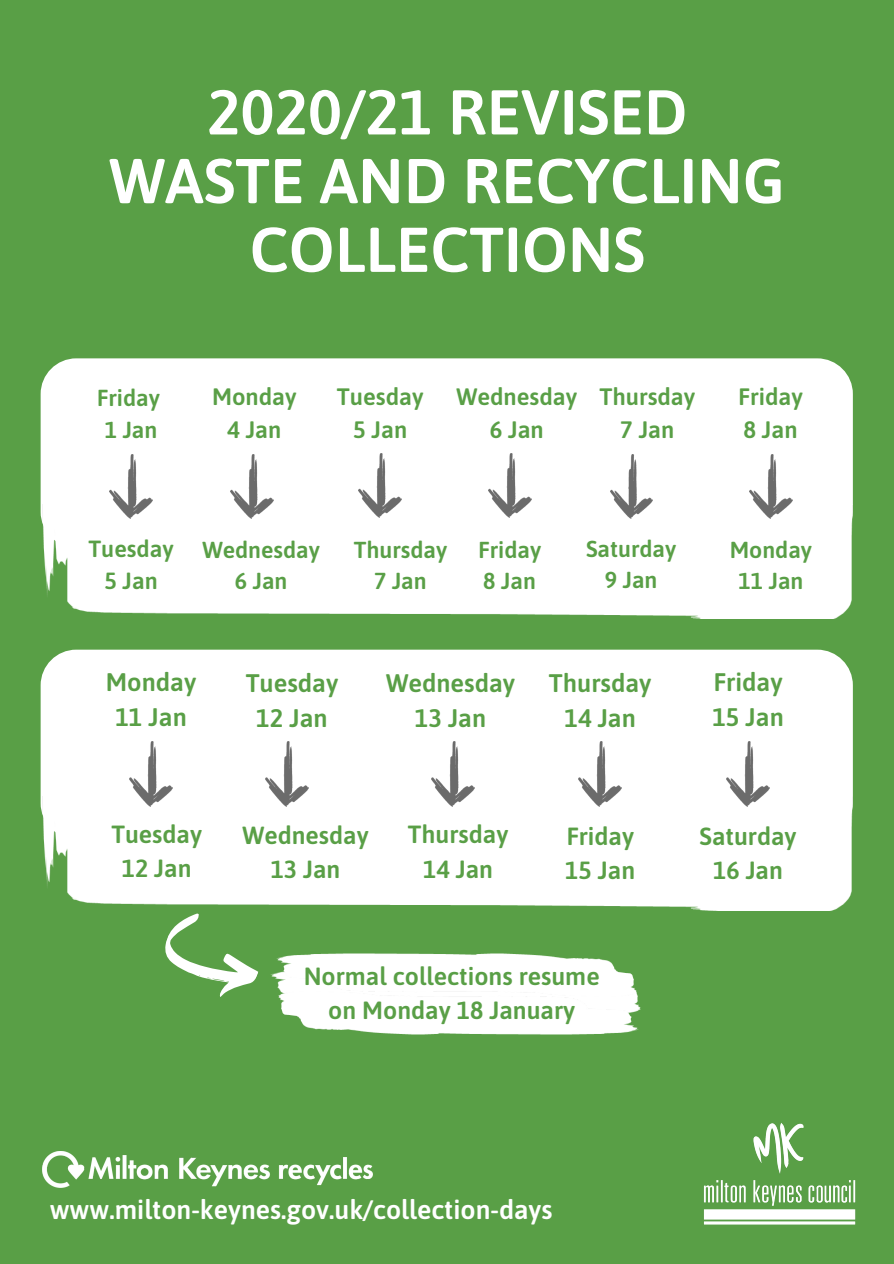
<style>
.page{position:relative;width:894px;height:1264px;background:#fff}
.page>*{position:absolute;margin:0;border:0;box-sizing:border-box;transform-origin:0 0}
.t1{font:600 63px/68.7px "Asap";color:#fff;text-align:center}
.t2{font:600 26.7px "Asap";color:#fff}
.t3{font:600 25.35px/35.2px "Asap";color:#599f46;text-align:center}
.t4{font:600 24.9px/34.5px "Asap";color:#599f46;text-align:center}
.t5{font:600 24.75px/33.8px "Asap";color:#599f46;text-align:center}
.t6{font:600 23.7px/33px "Asap";color:#599f46;text-align:center}
.t7{font:600 23.4px/32.5px "Asap";color:#599f46;text-align:center}
.t8{font:600 23.1px/31.5px "Asap";color:#599f46;text-align:center}
.s1{color:#599f46}
</style>
<div class="page">
<div style="left:0;top:0;width:893px;height:1263px;background:#599f46"></div>
<img style="left:703px;top:1123px;width:153px;height:102px">
<div style="left:41px;top:358px;width:811px;height:189px;background:#fff;border-radius:36px"></div>
<div style="left:41px;top:504px;width:811px;height:115px;background:#fff"></div>
<div style="left:41px;top:649px;width:811px;height:189px;background:#fff;border-radius:36px"></div>
<div style="left:41px;top:796px;width:811px;height:114px;background:#fff"></div>
<img style="left:110px;top:454px;width:42px;height:64px">
<img style="left:230px;top:454px;width:43px;height:64px">
<img style="left:359px;top:453px;width:42px;height:64px">
<img style="left:488px;top:453px;width:43px;height:64px">
<img style="left:610px;top:454px;width:42px;height:64px">
<img style="left:749px;top:454px;width:43px;height:64px">
<img style="left:42px;top:1151px;width:330px;height:36px">
<img style="left:130px;top:742px;width:42px;height:64px">
<img style="left:265px;top:742px;width:43px;height:64px">
<img style="left:431px;top:742px;width:43px;height:64px">
<img style="left:578px;top:742px;width:43px;height:64px">
<img style="left:726px;top:742px;width:43px;height:64px">
<svg style="left:154px;top:906px;width:116px;height:91px"></svg>
<img style="left:278px;top:991px;width:360px;height:43px">
<img style="left:276px;top:953px;width:360px;height:43px">
<h1 class="t1" style="left:109px;top:77px;width:677px">2020/21 REVISED<br>WASTE AND RECYCLING<br>COLLECTIONS</h1>
<p class="t8" style="left:97px;top:381px;width:65px;line-height:32.4px">Friday<br>1 Jan</p>
<p class="t6" style="left:212px;top:380px;width:86px">Monday<br>4 Jan</p>
<p class="t6" style="left:337px;top:380px;width:88px">Tuesday<br>5 Jan</p>
<p class="t6" style="left:456px;top:380px;width:122px">Wednesday<br>6 Jan</p>
<p class="t6" style="left:599px;top:380px;width:97px">Thursday<br>7 Jan</p>
<p class="t6" style="left:738px;top:380px;width:66px;text-align:left">Friday<br>8 Jan</p>
<p class="t7" style="left:88px;top:532px;width:87px">Tuesday<br>5 Jan</p>
<p class="t8" style="left:202px;top:533px;width:119px">Wednesday<br>6 Jan</p>
<p class="t8" style="left:353px;top:533px;width:95px">Thursday<br>7 Jan</p>
<p class="t8" style="left:478px;top:533px;width:64px;text-align:left">Friday<br>8 Jan</p>
<p class="t8" style="left:586px;top:532px;width:92px">Saturday<br>9 Jan</p>
<p class="t8" style="left:729px;top:533px;width:84px">Monday<br>11 Jan</p>
<p class="t3" style="left:106px;top:663px;width:92px">Monday<br>11 Jan</p>
<p class="t3" style="left:245px;top:665px;width:94px">Tuesday<br>12 Jan</p>
<p class="t3" style="left:386px;top:665px;width:130px">Wednesday<br>13 Jan</p>
<p class="t3" style="left:548px;top:665px;width:104px">Thursday<br>14 Jan</p>
<p class="t3" style="left:712px;top:663px;width:73px;text-align:left">Friday<br>15 Jan</p>
<p class="t4" style="left:111px;top:816px;width:92px">Tuesday<br>12 Jan</p>
<p class="t5" style="left:242px;top:818px;width:127px">Wednesday<br>13 Jan</p>
<p class="t4" style="left:408px;top:817px;width:102px">Thursday<br>14 Jan</p>
<p class="t4" style="left:565px;top:818px;width:71px;text-align:left">Friday<br>15 Jan</p>
<p class="t4" style="left:699px;top:818px;width:98px">Saturday<br>16 Jan</p>
<p class="t4" style="left:303px;top:958px;width:297px">Normal collections resume on Monday 18 January</p>
<p class="t2" style="left:50px;top:1194px;width:509px">www.milton-keynes.gov.uk/collection-days<span class="s1">.</span></p>
</div>
